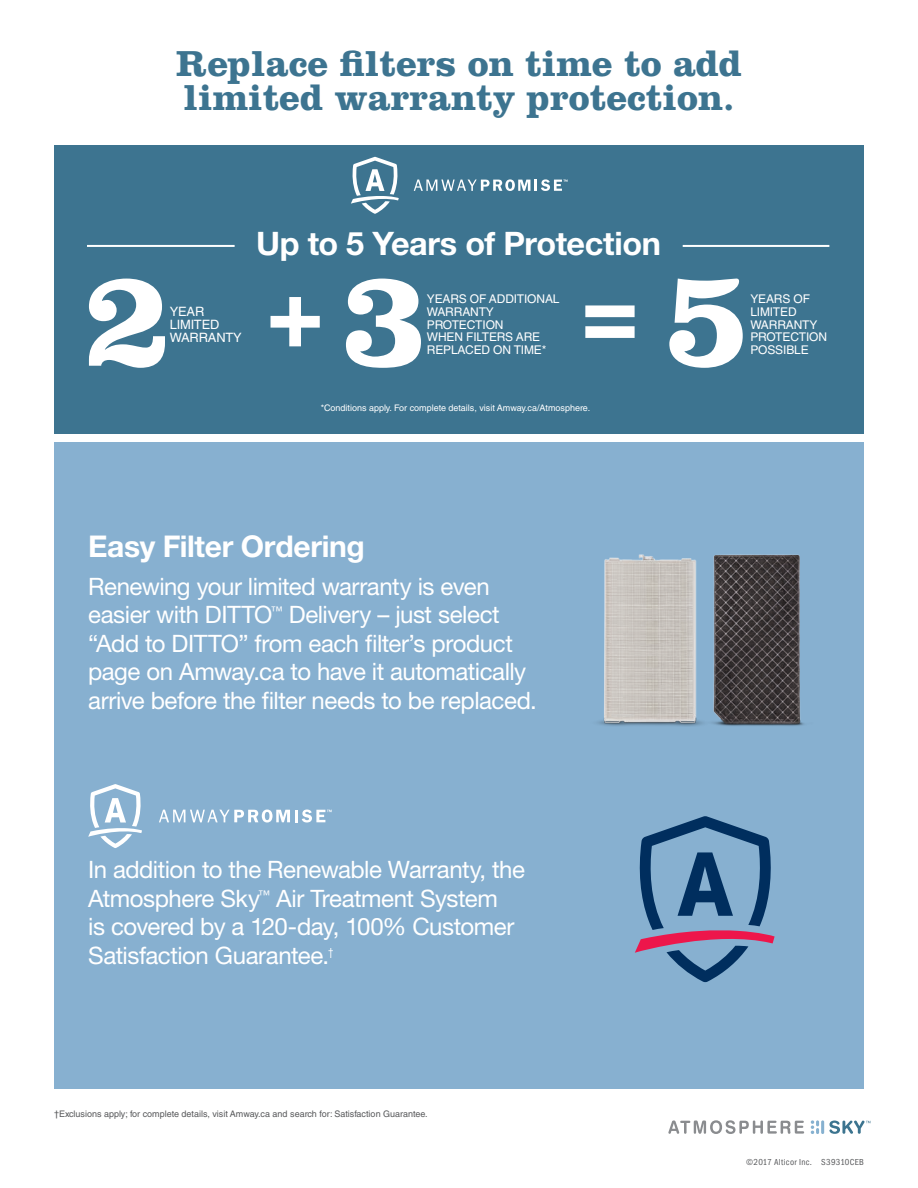
<style>
.page{position:relative;width:918px;height:1188px;background:#fff}
.page>*{position:absolute;margin:0;border:0;box-sizing:border-box;transform-origin:0 0}
.t1{font:700 140.55px "Clarendon LT Std";color:#fff}
.t2{font:700 105.45px "Clarendon LT Std";color:#fff}
.t3{font:700 37.5px/34.5px "Clarendon LT Std";color:#3d7490}
.h4_text{font:700 32.4px "Helvetica Neue LT Std";letter-spacing:-.015em;color:#fff}
.h4_text-2{font:700 30px "Helvetica Neue LT Std";letter-spacing:-.01em;color:#fff}
.h4_text-3{font:24px/28.5px "Helvetica Neue LT Std";letter-spacing:-.02em;color:#fff}
.t4{font:12.9px/12.8px "Helvetica LT Std";letter-spacing:-.01em;color:#fff}
.t5{font:12px/12.8px "Helvetica LT Std";letter-spacing:-.01em;color:#fff}
.t6{font:9px "Helvetica LT Std";color:#57585a}
.t7{font:9px "Helvetica LT Std";color:#fff}
.Garbage_Line_2016{font:condensed 9px "ITC Franklin Gothic Std";letter-spacing:.03em;color:#57585a}
</style>
<div class="page">
<div style="left:54px;top:442px;width:810px;height:647px;background:#87b0d0"></div>
<div style="left:55px;top:145px;width:809px;height:288px;background:#3d7490"></div>
<svg style="left:668px;top:1120px;width:136px;height:14px"></svg>
<svg style="left:811px;top:1120px;width:8px;height:14px"></svg>
<hr style="left:821px;top:1120px;width:3px;height:14px;background:#86b1d0;border-radius:2px">
<svg style="left:829px;top:1121px;width:42px;height:13px"></svg>
<svg style="left:351px;top:157px;width:48px;height:57px"></svg>
<svg style="left:414px;top:179px;width:154px;height:12px"></svg>
<svg style="left:635px;top:816px;width:140px;height:166px"></svg>
<hr style="left:683px;top:245px;width:146px;height:2px;background:#fff">
<hr style="left:87px;top:245px;width:148px;height:2px;background:#fff">
<img style="left:598px;top:554px;width:105px;height:172px">
<img style="left:712px;top:554px;width:92px;height:172px">
<svg style="left:88px;top:784px;width:54px;height:64px"></svg>
<svg style="left:159px;top:810px;width:173px;height:13px"></svg>
<p class="t3" style="left:176px;top:46px;width:567px">Replace filters on time to add limited warranty protection.</p>
<p class="t1" style="left:85px;top:234px;width:87px">2</p>
<p class="t4" style="left:170px;top:305px;width:74px">YEAR<br>LIMITED<br>WARRANTY</p>
<p class="h4_text" style="left:256px;top:224px;width:406px">Up to 5 Years of Protection</p>
<p class="t2" style="left:264px;top:247px;width:65px">+</p>
<p class="t1" style="left:342px;top:234px;width:87px">3</p>
<p class="t1" style="left:664px;top:234px;width:87px">5</p>
<p class="t5" style="left:427px;top:293px;width:134px">YEARS OF ADDITIONAL<br>WARRANTY<br>PROTECTION<br>WHEN FILTERS ARE<br>REPLACED ON TIME*</p>
<p class="t5" style="left:750px;top:293px;width:78px">YEARS OF<br>LIMITED<br>WARRANTY<br>PROTECTION</p>
<p class="t2" style="left:578px;top:247px;width:65px">=</p>
<p class="t5" style="left:750px;top:343px;width:60px">POSSIBLE</p>
<p class="t7" style="left:321px;top:403px;width:271px">*Conditions apply. For complete details, visit Amway.ca/Atmosphere.</p>
<p class="h4_text-2" style="left:88px;top:528px;width:278px">Easy Filter Ordering</p>
<p class="h4_text-3" style="left:88px;top:572px;width:450px">Renewing your limited warranty is even easier with DITTO<sup>™</sup> Delivery – just select “Add to DITTO” from each filter’s product page on Amway.ca to have it automatically arrive before the filter needs to be replaced.</p>
<p class="h4_text-3" style="left:88px;top:855px;width:438px">In addition to the Renewable Warranty, the Atmosphere Sky<sup>™</sup> Air Treatment System<br>is covered by a 120-day, 100% Customer Satisfaction Guarantee.<sup>†</sup></p>
<p class="t6" style="left:54px;top:1109px;width:375px">†Exclusions apply; for complete details, visit Amway.ca and search for: Satisfaction Guarantee.</p>
<p class="Garbage_Line_2016" style="left:746px;top:1157px;width:119px">©2017 Alticor Inc. S39310CEB</p>
</div>
